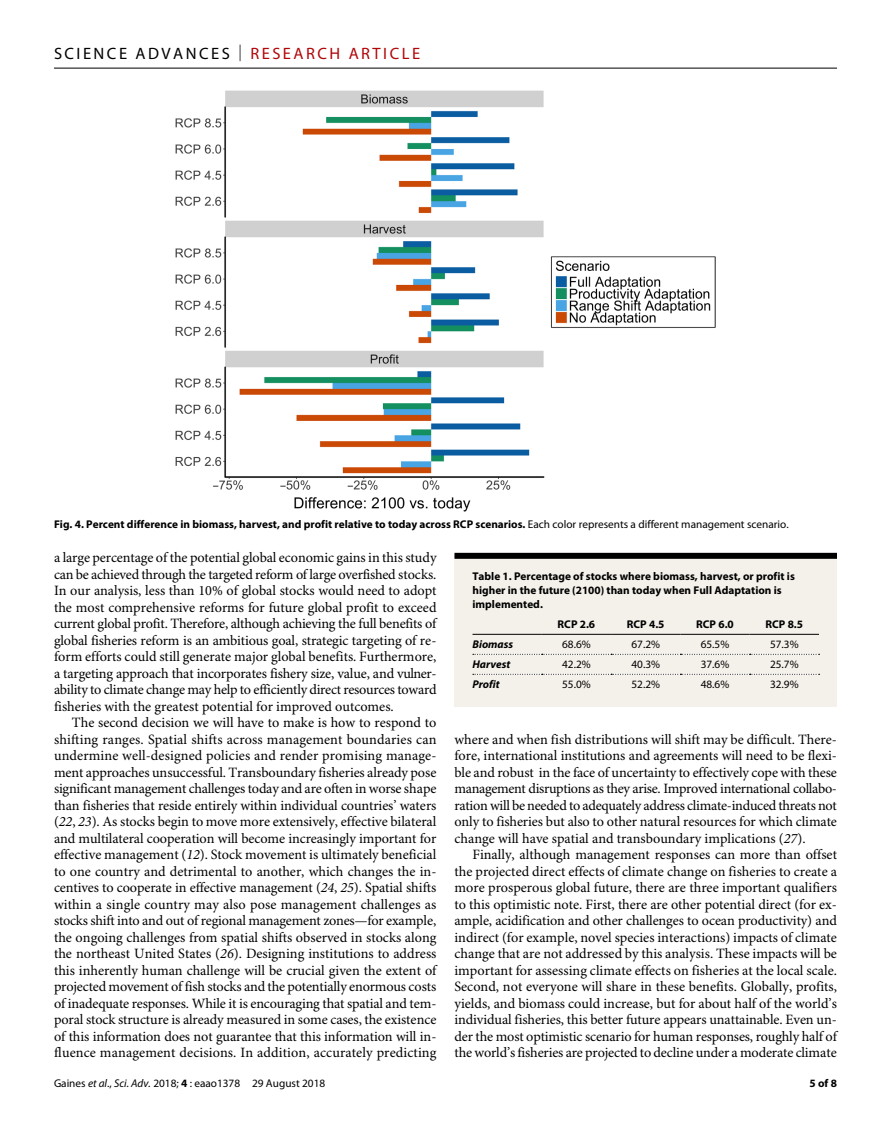
<style>
.page{position:relative;width:891px;height:1134px;background:#fff}
.page>*{position:absolute;margin:0;border:0;box-sizing:border-box;transform-origin:0 0}
.t1{font:16.5px "Myriad Pro";letter-spacing:.15em;color:#000}
.t2{font:14.25px/16.5px "Minion Pro";color:#000;text-align:justify}
.t3{font:700 11.25px/14.2px "Myriad Pro";color:#000}
.t4{font:11.25px "Myriad Pro";color:#000}
.t5{font:italic 700 11.25px "Myriad Pro";color:#000}
.s1{font-weight:300}
.s2{color:#b10508}
.s3{font-weight:400}
.s4{font-style:italic}
.s5{font-weight:700}
</style>
<div class="page">
<hr style="left:54px;top:68px;width:783px;height:1px;background:#000">
<img style="left:176px;top:90px;width:540px;height:422px">
<div style="left:454px;top:554px;width:383px;height:152px;background:#f4f0ea"></div>
<div style="left:454px;top:553px;width:383px;height:6px;background:#000"></div>
<hr style="left:542px;top:634px;width:69px;height:1px;background:#000">
<hr style="left:611px;top:634px;width:69px;height:1px;background:#000">
<hr style="left:680px;top:634px;width:70px;height:1px;background:#000">
<hr style="left:750px;top:634px;width:69px;height:1px;background:#000">
<hr style="left:472px;top:634px;width:70px;height:1px;background:#000">
<svg style="left:473px;top:654px;width:347px;height:1px"></svg>
<svg style="left:473px;top:674px;width:347px;height:1px"></svg>
<p class="t1" style="left:54px;top:40px;width:368px">SCIENCE ADVANCES <span class="s1">|</span> <span class="s2">RESEARCH ARTICLE</span></p>
<p class="t3" style="left:54px;top:516px;width:736px">Fig. 4. Percent difference in biomass, harvest, and profit relative to today across RCP scenarios. <span class="s3">Each color represents a different management scenario.</span></p>
<p class="t2" style="left:54px;top:551px;width:384px">a large percentage of the potential global economic gains in this study can be achieved through the targeted reform of large overfished stocks.<br>In our analysis, less than 10% of global stocks would need to adopt the most comprehensive reforms for future global profit to exceed current global profit. Therefore, although achieving the full benefits of global fisheries reform is an ambitious goal, strategic targeting of re&shy;form efforts could still generate major global benefits. Furthermore, a targeting approach that incorporates fishery size, value, and vulner&shy;ability to climate change may help to efficiently direct resources toward fisheries with the greatest potential for improved outcomes.</p>
<p class="t2" style="left:54px;top:716px;width:384px;text-indent:18px">The second decision we will have to make is how to respond to shifting ranges. Spatial shifts across management boundaries can undermine well-designed policies and render promising manage&shy;ment approaches unsuccessful. Transboundary fisheries already pose significant management challenges today and are often in worse shape than fisheries that reside entirely within individual countries’ waters (<span class="s4">22</span>, <span class="s4">23</span>). As stocks begin to move more extensively, effective bilateral and multilateral cooperation will become increasingly important for effective management (<span class="s4">12</span>). Stock movement is ultimately beneficial to one country and detrimental to another, which changes the in&shy;centives to cooperate in effective management (<span class="s4">24</span>, <span class="s4">25</span>). Spatial shifts within a single country may also pose management challenges as stocks shift into and out of regional management zones—for example, the ongoing challenges from spatial shifts observed in stocks along the northeast United States (<span class="s4">26</span>). Designing institutions to address this inherently human challenge will be crucial given the extent of projected movement of fish stocks and the potentially enormous costs of inadequate responses. While it is encouraging that spatial and tem&shy;poral stock structure is already measured in some cases, the existence of this information does not guarantee that this information will in&shy;fluence management decisions. In addition, accurately predicting</p>
<p class="t4" style="left:54px;top:1074px;width:273px">Gaines <span class="s4">et al</span>., <span class="s4">Sci. Adv.</span> 2018; <span class="s5">4</span> : eaao1378 29 August 2018</p>
<p class="t3" style="left:472px;top:568px;width:324px">Table 1. Percentage of stocks where biomass, harvest, or profit is higher in the future (2100) than today when Full Adaptation is implemented.</p>
<p class="t3" style="left:558px;top:616px;width:39px">RCP 2.6</p>
<p class="t3" style="left:627px;top:616px;width:39px">RCP 4.5</p>
<p class="t3" style="left:696px;top:616px;width:39px">RCP 6.0</p>
<p class="t3" style="left:766px;top:616px;width:39px">RCP 8.5</p>
<p class="t5" style="left:472px;top:638px;width:42px">Biomass</p>
<p class="t4" style="left:562px;top:636px;width:30px">68.6%</p>
<p class="t4" style="left:631px;top:636px;width:30px">67.2%</p>
<p class="t4" style="left:701px;top:636px;width:30px">65.5%</p>
<p class="t4" style="left:770px;top:636px;width:30px">57.3%</p>
<p class="t5" style="left:472px;top:658px;width:39px">Harvest</p>
<p class="t4" style="left:562px;top:655px;width:30px">42.2%</p>
<p class="t4" style="left:631px;top:655px;width:30px">40.3%</p>
<p class="t4" style="left:701px;top:655px;width:30px">37.6%</p>
<p class="t4" style="left:770px;top:655px;width:30px">25.7%</p>
<p class="t5" style="left:472px;top:678px;width:29px">Profit</p>
<p class="t4" style="left:562px;top:675px;width:30px">55.0%</p>
<p class="t4" style="left:631px;top:675px;width:30px">52.2%</p>
<p class="t4" style="left:701px;top:675px;width:30px">48.6%</p>
<p class="t4" style="left:770px;top:675px;width:30px">32.9%</p>
<p class="t2" style="left:454px;top:732px;width:384px">where and when fish distributions will shift may be difficult. There&shy;fore, international institutions and agreements will need to be flexi&shy;ble and robust in the face of uncertainty to effectively cope with these management disruptions as they arise. Improved international collabo&shy;ration will be needed to adequately address climate-induced threats not only to fisheries but also to other natural resources for which climate change will have spatial and transboundary implications (<span class="s4">27</span>).</p>
<p class="t2" style="left:454px;top:848px;width:384px;text-indent:18px">Finally, although management responses can more than offset the projected direct effects of climate change on fisheries to create a more prosperous global future, there are three important qualifiers to this optimistic note. First, there are other potential direct (for ex&shy;ample, acidification and other challenges to ocean productivity) and indirect (for example, novel species interactions) impacts of climate change that are not addressed by this analysis. These impacts will be important for assessing climate effects on fisheries at the local scale.<br>Second, not everyone will share in these benefits. Globally, profits, yields, and biomass could increase, but for about half of the world’s individual fisheries, this better future appears unattainable. Even un&shy;der the most optimistic scenario for human responses, roughly half of the world’s fisheries are projected to decline under a moderate climate</p>
<p class="t3" style="left:810px;top:1075px;width:29px">5 of 8</p>
</div>
